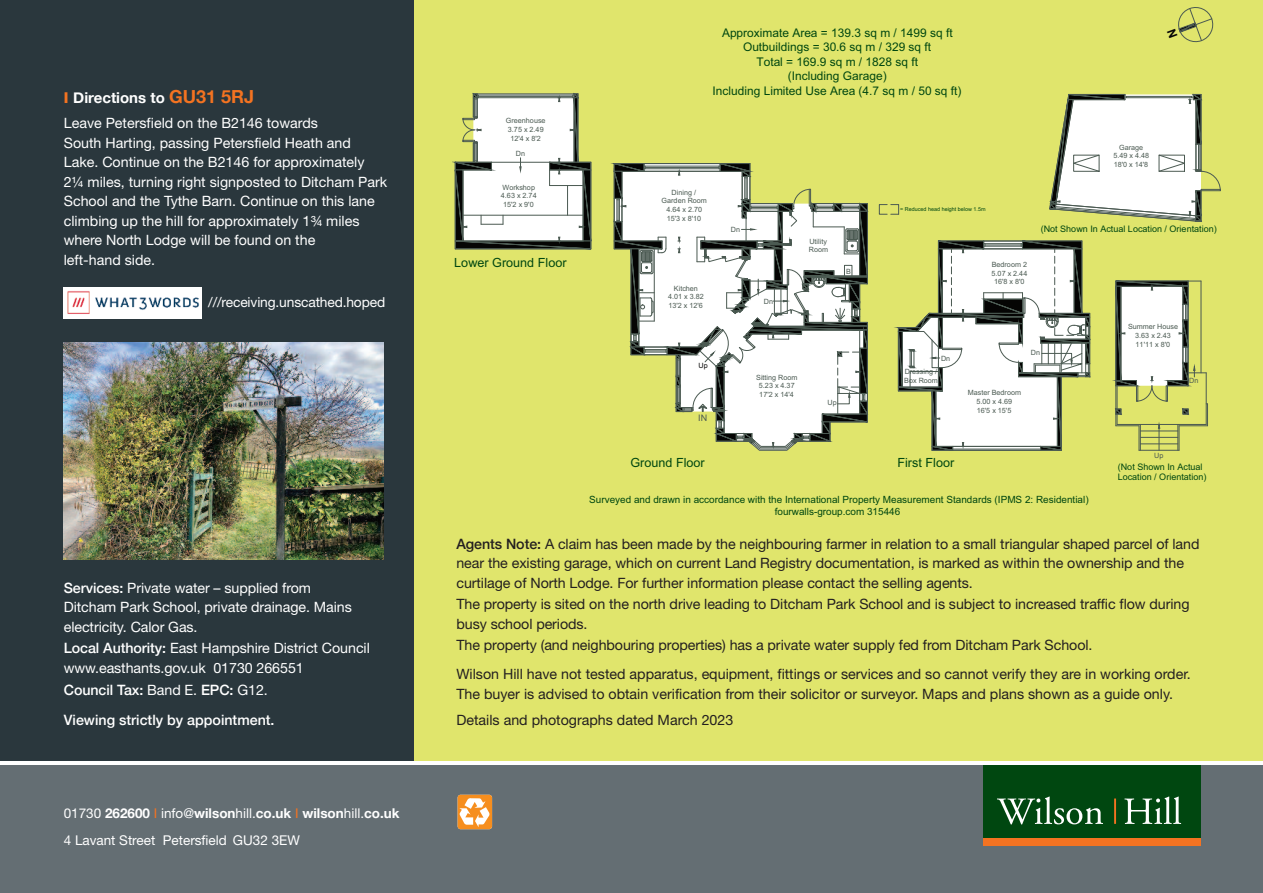
<style>
.page{position:relative;width:1263px;height:893px;background:#fff}
.page>*{position:absolute;margin:0;border:0;box-sizing:border-box;transform-origin:0 0}
.t1{font:700 15px "Helvetica Neue";color:#fff}
.t2{font:14.25px/19.5px "Helvetica Neue";letter-spacing:-.005em;color:#231f20}
.t3{font:14.25px/19.5px "Helvetica Neue";color:#fff}
.t4{font:500 14.25px "Helvetica Neue";color:#fff}
.t5{font:13.8px "Helvetica Neue";letter-spacing:-.01em;color:#fff}
.t6{font:700 13.5px "Helvetica Neue";color:#fff}
.t7{font:13.5px "Helvetica Neue";color:#fff}
.t8{font:12.6px "Arial";color:#004710}
.t9{font:12px/14.4px "Arial";color:#004710;text-align:center}
.t10{font:9.9px/12px "Arial";color:#004710;text-align:center}
.t11{font:9px/10.8px "Arial";color:#004710}
.t12{font:9px "Arial";color:#4b5a52}
.t13{font:7.2px/8.6px "Arial";color:#4b5a52;text-align:center}
.t14{font:7.2px "Arial";color:#050504}
.t15{font:5.4px "Arial";color:#004710}
.s1{font-weight:800;color:#f47321}
.s2{font-size:18px;color:#f47321}
.s3{font-weight:500}
.s4{font-weight:400}
.s5{font-weight:400;color:#f47321}
</style>
<div class="page">
<div style="left:402px;top:0;width:861px;height:761px;background:#e0e56c"></div>
<div style="left:0;top:0;width:414px;height:761px;background:#2a373d"></div>
<div style="left:0;top:765px;width:1263px;height:128px;background:#646e73"></div>
<div style="left:983px;top:835px;width:217px;height:11px;background:#f47321"></div>
<div style="left:983px;top:766px;width:217px;height:72px;background:#004710"></div>
<svg style="left:997px;top:796px;width:106px;height:28px"></svg>
<svg style="left:1124px;top:796px;width:57px;height:28px"></svg>
<hr style="left:1114px;top:798px;width:2px;height:26px;background:#f47321">
<hr style="left:1139px;top:450px;width:40px;height:1px;background:#4b5a52">
<svg style="left:1049px;top:94px;width:171px;height:128px"></svg>
<svg style="left:1115px;top:280px;width:93px;height:170px"></svg>
<svg style="left:454px;top:93px;width:138px;height:157px;background:#ced1c3"></svg>
<div style="left:879px;top:204px;width:8px;height:10px;border:1px solid #4b5a52"></div>
<svg style="left:890px;top:204px;width:9px;height:11px"></svg>
<svg style="left:613px;top:163px;width:255px;height:287px"></svg>
<svg style="left:898px;top:240px;width:192px;height:211px"></svg>
<div style="left:844px;top:265px;width:8px;height:11px;border:1px solid #4b5a52"></div>
<div style="left:458px;top:795px;width:34px;height:34px;background:#f68e1e;border-radius:3px"></div>
<svg style="left:459px;top:798px;width:31px;height:29px"></svg>
<img style="left:64px;top:287px;width:138px;height:31px">
<img style="left:64px;top:342px;width:319px;height:217px">
<svg style="left:1178px;top:7px;width:36px;height:36px"></svg>
<p class="t1" style="left:64px;top:88px;width:192px"><span class="s1">I</span> Directions to <span class="s2">GU31 5RJ</span></p>
<p class="t3" style="left:64px;top:115px;width:325px">Leave Petersfield on the B2146 towards<br>South Harting, passing Petersfield Heath and Lake. Continue on the B2146 for approximately 2¼ miles, turning right signposted to Ditcham Park School and the Tythe Barn. Continue on this lane climbing up the hill for approximately 1¾ miles where North Lodge will be found on the<br>left-hand side.</p>
<p class="t5" style="left:208px;top:297px;width:178px">///receiving.unscathed.hoped</p>
<p class="t3" style="left:64px;top:579px;width:290px"><span class="s3">Services:</span> Private water – supplied from<br>Ditcham Park School, private drainage. Mains electricity. Calor Gas.</p>
<p class="t3" style="left:64px;top:640px;width:308px"><span class="s3">Local Authority:</span> East Hampshire District Council www.easthants.gov.uk 01730 266551</p>
<p class="t4" style="left:64px;top:681px;width:206px">Council Tax: <span class="s4">Band E.</span> EPC: <span class="s4">G12.</span></p>
<p class="t4" style="left:64px;top:711px;width:212px">Viewing strictly by appointment.</p>
<p class="t6" style="left:64px;top:805px;width:337px"><span class="s4">01730</span> 262600 <span class="s5">I</span> <span class="s4">info@</span>wilson<span class="s4">hill.</span>co.uk <span class="s5">I</span> wilson<span class="s4">hill.</span>co.uk</p>
<p class="t7" style="left:64px;top:835px;width:238px">4 Lavant Street Petersfield GU32 3EW</p>
<p class="t13" style="left:506px;top:117px;width:41px">Greenhouse<br>3.75 x 2.49<br>12'4 x 8'2</p>
<p class="t13" style="left:516px;top:149px;width:11px">Dn</p>
<p class="t13" style="left:501px;top:183px;width:37px">Workshop<br>4.63 x 2.74<br>15'2 x 9'0</p>
<p class="t8" style="left:454px;top:254px;width:114px">Lower Ground Floor</p>
<p class="t9" style="left:713px;top:26px;width:250px">Approximate Area = 139.3 sq m / 1499 sq ft<br>Outbuildings = 30.6 sq m / 329 sq ft<br>Total = 169.9 sq m / 1828 sq ft<br>(Including Garage)<br>Including Limited Use Area (4.7 sq m / 50 sq ft)</p>
<p class="t13" style="left:662px;top:188px;width:47px">Dining /<br>Garden Room<br>4.64 x 2.70<br>15'3 x 8'10</p>
<p class="t13" style="left:668px;top:284px;width:37px">Kitchen<br>4.01 x 3.82<br>13'2 x 12'6</p>
<p class="t13" style="left:731px;top:225px;width:11px">Dn</p>
<p class="t13" style="left:764px;top:297px;width:11px">Dn</p>
<p class="t13" style="left:809px;top:237px;width:21px;text-align:left">Utility<br>Room</p>
<p class="t13" style="left:846px;top:267px;width:6px">B</p>
<p class="t13" style="left:1113px;top:143px;width:37px">Garage<br>5.49 x 4.48<br>18'0 x 14'8</p>
<p class="t15" style="left:900px;top:205px;width:87px">= Reduced head height below 1.5m</p>
<p class="t13" style="left:992px;top:260px;width:37px">Bedroom 2<br>5.07 x 2.44<br>16'8 x 8'0</p>
<p class="t11" style="left:1041px;top:223px;width:178px">(Not Shown In Actual Location / Orientation)</p>
<p class="t13" style="left:1128px;top:323px;width:52px">Summer House<br>3.63 x 2.43<br>11'11 x 8'0</p>
<p class="t14" style="left:699px;top:361px;width:11px">Up</p>
<p class="t12" style="left:698px;top:412px;width:11px">IN</p>
<p class="t13" style="left:756px;top:373px;width:43px">Sitting Room<br>5.23 x 4.37<br>17'2 x 14'4</p>
<p class="t13" style="left:827px;top:399px;width:11px">Up</p>
<p class="t13" style="left:941px;top:354px;width:11px">Dn</p>
<p class="t13" style="left:904px;top:368px;width:35px;text-align:left">Dressing /<br>Box Room</p>
<p class="t13" style="left:1031px;top:349px;width:11px">Dn</p>
<p class="t13" style="left:968px;top:389px;width:55px">Master Bedroom<br>5.00 x 4.69<br>16'5 x 15'5</p>
<p class="t8" style="left:630px;top:454px;width:76px">Ground Floor</p>
<p class="t8" style="left:897px;top:454px;width:58px">First Floor</p>
<p class="t10" style="left:589px;top:494px;width:501px">Surveyed and drawn in accordance with the International Property Measurement Standards (IPMS 2: Residential) fourwalls-group.com 315446</p>
<p class="t13" style="left:1189px;top:376px;width:11px">Dn</p>
<p class="t13" style="left:1154px;top:451px;width:11px">Up</p>
<p class="t11" style="left:1118px;top:461px;width:90px">(Not Shown In Actual<br>Location / Orientation)</p>
<p class="t2" style="left:456px;top:535px;width:744px"><span class="s3">Agents Note:</span> A claim has been made by the neighbouring farmer in relation to a small triangular shaped parcel of land near the existing garage, which on current Land Registry documentation, is marked as within the ownership and the curtilage of North Lodge. For further information please contact the selling agents.</p>
<p class="t2" style="left:456px;top:596px;width:735px">The property is sited on the north drive leading to Ditcham Park School and is subject to increased traffic flow during busy school periods.</p>
<p class="t2" style="left:456px;top:637px;width:637px">The property (and neighbouring properties) has a private water supply fed from Ditcham Park School.</p>
<p class="t2" style="left:456px;top:666px;width:736px">Wilson Hill have not tested apparatus, equipment, fittings or services and so cannot verify they are in working order.<br>The buyer is advised to obtain verification from their solicitor or surveyor. Maps and plans shown as a guide only.</p>
<p class="t2" style="left:456px;top:711px;width:278px">Details and photographs dated March 2023</p>
</div>
